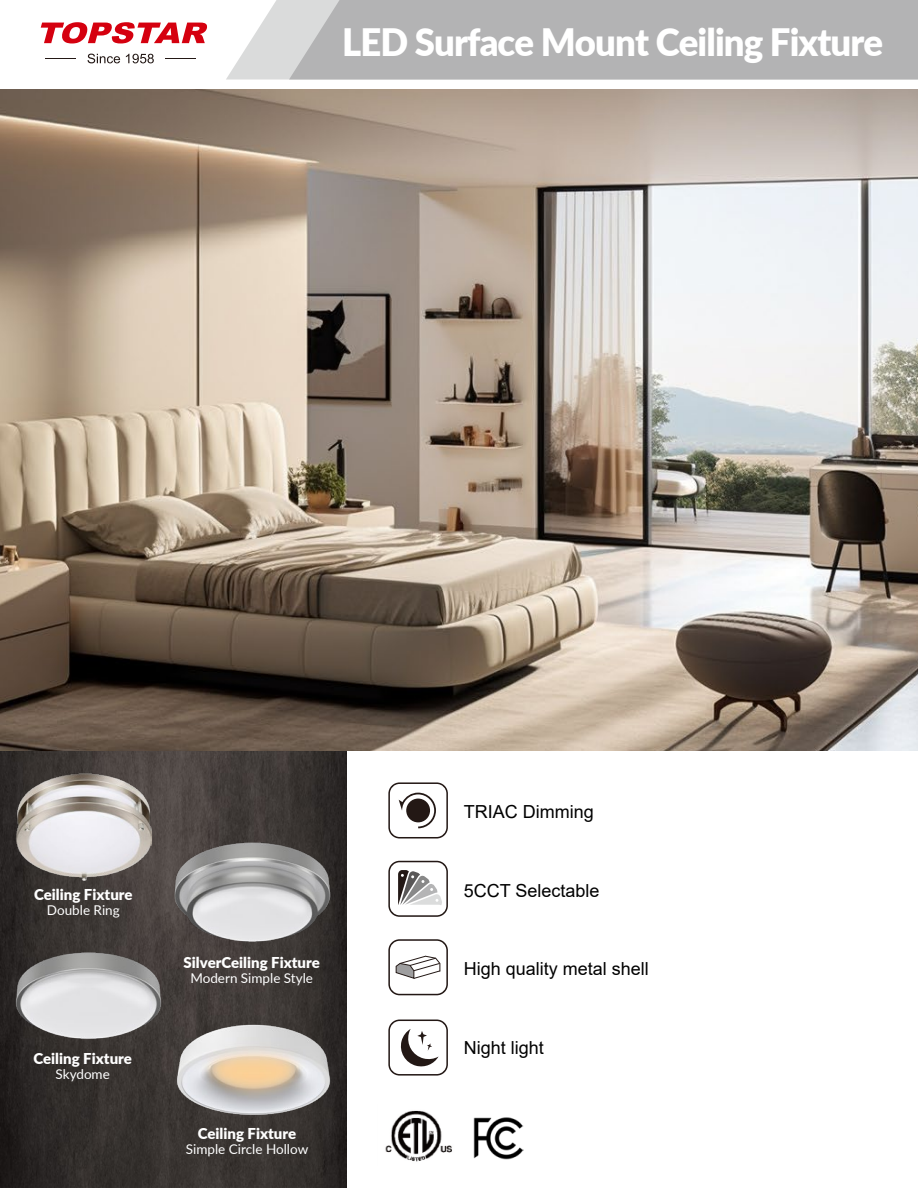
<style>
.page{position:relative;width:918px;height:1188px;background:#fff}
.page>*{position:absolute;margin:0;border:0;box-sizing:border-box;transform-origin:0 0}
.t1{font:900 37.8px "Lato";letter-spacing:-.025em;color:#fff}
.t2{font:18px "Arial";color:#000}
.t3{font:900 15px "Lato";color:#fff}
.t4{font:13.5px "Lato";color:#fff}
</style>
<div class="page">
<svg style="left:226px;top:0;width:63px;height:80px;fill:#dadbdb"></svg>
<div style="left:289px;top:0;width:629px;height:80px;background:#b3b3b4"></div>
<svg style="left:41px;top:22px;width:166px;height:21px"></svg>
<hr style="left:45px;top:59px;width:31px;height:1px;background:#231815">
<hr style="left:165px;top:59px;width:31px;height:1px;background:#231815">
<svg style="left:88px;top:54px;width:32px;height:9px"></svg>
<svg style="left:126px;top:54px;width:28px;height:9px"></svg>
<img style="left:0;top:751px;width:346px;height:437px">
<img style="left:0;top:89px;width:918px;height:662px">
<img style="left:385px;top:1110px;width:67px;height:52px">
<img style="left:473px;top:1117px;width:51px;height:42px">
<img style="left:17px;top:774px;width:135px;height:107px">
<img style="left:171px;top:841px;width:165px;height:108px">
<img style="left:15px;top:949px;width:156px;height:93px">
<img style="left:168px;top:1017px;width:165px;height:104px">
<svg style="left:388px;top:1020px;width:60px;height:56px"></svg>
<svg style="left:388px;top:782px;width:60px;height:57px"></svg>
<svg style="left:388px;top:861px;width:60px;height:56px"></svg>
<svg style="left:388px;top:939px;width:60px;height:56px"></svg>
<h1 class="t1" style="left:342px;top:14px;width:543px">LED Surface Mount Ceiling Fixture</h1>
<p class="t3" style="left:34px;top:883px;width:100px">Ceiling Fixture</p>
<p class="t4" style="left:47px;top:900px;width:74px">Double Ring</p>
<p class="t3" style="left:34px;top:1047px;width:100px">Ceiling Fixture</p>
<p class="t4" style="left:56px;top:1065px;width:56px">Skydome</p>
<p class="t3" style="left:184px;top:951px;width:138px">SilverCeiling Fixture</p>
<p class="t4" style="left:190px;top:968px;width:124px">Modern Simple Style</p>
<p class="t3" style="left:198px;top:1122px;width:100px">Ceiling Fixture</p>
<p class="t4" style="left:186px;top:1140px;width:124px">Simple Circle Hollow</p>
<p class="t2" style="left:464px;top:799px;width:131px">TRIAC Dimming</p>
<p class="t2" style="left:464px;top:878px;width:137px">5CCT Selectable</p>
<p class="t2" style="left:464px;top:957px;width:187px">High quality metal shell</p>
<p class="t2" style="left:464px;top:1035px;width:82px">Night light</p>
</div>
